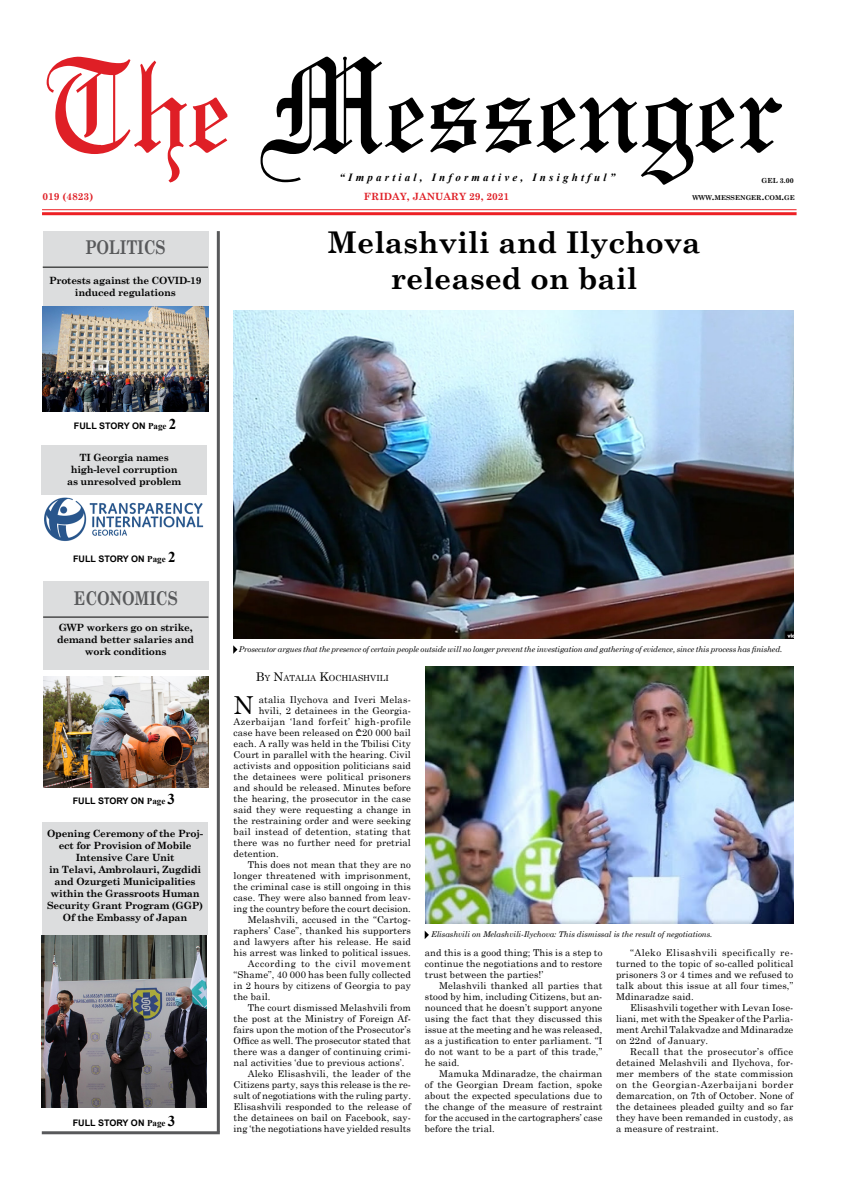
<style>
.page{position:relative;width:851px;height:1191px;background:#fff}
.page>*{position:absolute;margin:0;border:0;box-sizing:border-box;transform-origin:0 0}
.t1{font:700 30px/36px "Century Schoolbook";color:#000;text-align:center}
.t2{font:24.7px "Century Schoolbook";color:#000}
.t3{font:700 19px "Century Schoolbook";letter-spacing:-.01em;color:#58595b;scale:.8 1}
.t4{font:italic 700 11px "Times New Roman";letter-spacing:.29em;color:#000}
.t5{font:700 10px/12px "Century Schoolbook";letter-spacing:-.02em;color:#000;text-align:center}
.t6{font:700 10px "Century Schoolbook";color:#df1f26}
.t7{font:9.5px/11px "Century Schoolbook";letter-spacing:.01em;color:#000;text-align:justify}
.t8{font:9.5px "Century Schoolbook";letter-spacing:.045em;color:#000}
.t9{font:9.5px "Century Schoolbook";letter-spacing:.06em;color:#000}
.t10{font:700 9px "Arial";color:#000}
.t11{font:8.4px "Century Schoolbook";color:#000}
.t12{font:italic 8px "Century Schoolbook";letter-spacing:-.015em;color:#000}
.t13{font:700 7px "Century Schoolbook";color:#000}
.t14{font:700 6.7px "Century Schoolbook";color:#000}
.s1{font-size:9.5px}
.s2{font-family:"Times New Roman"}
.s3{font-family:"Times New Roman";font-size:15px}
.s4{font-size:12px}
.s5{font-family:"Sylfaen"}
</style>
<div class="page">
<svg style="left:260px;top:57px;width:522px;height:128px"></svg>
<svg style="left:47px;top:57px;width:180px;height:125px"></svg>
<hr style="left:42px;top:209px;width:754px;height:1px;background:#ed2024">
<hr style="left:42px;top:212px;width:754px;height:3px;background:#ed2024">
<img style="left:233px;top:310px;width:560px;height:328px">
<img style="left:425px;top:667px;width:368px;height:256px">
<div style="left:43px;top:231px;width:165px;height:89px;background:#dcddde"></div>
<hr style="left:43px;top:267px;width:165px;height:1px;background:#000">
<hr style="left:42px;top:1131px;width:178px;height:3px;background:#58595b">
<hr style="left:217px;top:231px;width:3px;height:901px;background:#58595b">
<div style="left:43px;top:581px;width:166px;height:89px;background:#dcddde"></div>
<hr style="left:43px;top:616px;width:165px;height:1px;background:#000">
<img style="left:43px;top:677px;width:166px;height:110px">
<img style="left:42px;top:306px;width:166px;height:105px">
<svg style="left:233px;top:645px;width:4px;height:9px"></svg>
<svg style="left:424px;top:930px;width:5px;height:9px"></svg>
<div style="left:42px;top:445px;width:165px;height:51px;background:#dcddde"></div>
<img style="left:44px;top:497px;width:160px;height:44px">
<div style="left:43px;top:822px;width:165px;height:113px;background:#dcddde"></div>
<img style="left:42px;top:935px;width:164px;height:172px">
<p class="t4" style="left:339px;top:169px;width:277px">“Impartial, Informative, Insightful”</p>
<p class="t13" style="left:761px;top:175px;width:34px">GEL 3.00</p>
<p class="t6" style="left:42px;top:189px;width:52px">019 (4823)</p>
<p class="t6" style="left:364px;top:189px;width:147px">FRIDAY, JANUARY 29, 2021</p>
<h1 class="t1" style="left:327px;top:223px;width:374px">Melashvili and Ilychova released on bail</h1>
<p class="t14" style="left:692px;top:192px;width:104px">WWW<span class="s1">.</span>MESSENGER<span class="s1">.</span>COM<span class="s1">.</span>GE</p>
<h3 class="t3" style="left:85px;top:232px;width:102px">POLITICS</h3>
<p class="t5" style="left:49px;top:274px;width:154px">Protests against the COVID-19 induced regulations</p>
<p class="t10" style="left:74px;top:420px;width:104px">FULL STORY ON <span class="s2">Page</span> <span class="s3">2</span></p>
<p class="t5" style="left:67px;top:450px;width:115px">TI Georgia names high-level corruption as unresolved problem</p>
<p class="t10" style="left:73px;top:553px;width:104px">FULL STORY ON <span class="s2">Page</span> <span class="s3">2</span></p>
<h3 class="t3" style="left:74px;top:583px;width:131px">ECONOMICS</h3>
<p class="t5" style="left:57px;top:621px;width:138px">GWP workers go on strike, demand better salaries and work conditions</p>
<p class="t10" style="left:73px;top:795px;width:104px">FULL STORY ON <span class="s2">Page</span> <span class="s3">3</span></p>
<p class="t5" style="left:47px;top:827px;width:157px">Opening Ceremony of the Proj&shy;ect for Provision of Mobile<br>Intensive Care Unit<br>in Telavi, Ambrolauri, Zugdidi and Ozurgeti Municipalities within the Grassroots Human<br>Security Grant Program (GGP)<br>Of the Embassy of Japan</p>
<p class="t10" style="left:73px;top:1116px;width:104px">FULL STORY ON <span class="s2">Page</span> <span class="s3">3</span></p>
<p class="t12" style="left:239px;top:643px;width:545px">Prosecutor argues that the presence of certain people outside will no longer prevent the investigation and gathering of evidence, since this process has finished.</p>
<p class="t11" style="left:256px;top:671px;width:135px"><span class="s4">B</span>Y <span class="s4">N</span>ATALIA <span class="s4">K</span>OCHIASHVILI</p>
<h2 class="t2" style="left:233px;top:684px;width:22px">N</h2>
<p class="t7" style="left:259px;top:693px;width:153px">atalia Ilychova and Iveri Melas-</p>
<p class="t7" style="left:259px;top:704px;width:154px">hvili, 2 detainees in the Georgia-</p>
<p class="t8" style="left:233px;top:714px;width:179px">Azerbaijan ‘land forfeit’ high-profile</p>
<p class="t7" style="left:233px;top:726px;width:179px">case have been released on <span class="s5">₾</span>20 000 bail</p>
<p class="t7" style="left:233px;top:737px;width:179px">each. A rally was held in the Tbilisi City</p>
<p class="t7" style="left:233px;top:748px;width:179px">Court in parallel with the hearing. Civil</p>
<p class="t7" style="left:233px;top:759px;width:179px">activists and opposition politicians said</p>
<p class="t7" style="left:233px;top:770px;width:179px">the detainees were political prisoners</p>
<p class="t7" style="left:233px;top:781px;width:179px">and should be released. Minutes before</p>
<p class="t7" style="left:233px;top:792px;width:179px">the hearing, the prosecutor in the case</p>
<p class="t7" style="left:233px;top:803px;width:179px">said they were requesting a change in</p>
<p class="t7" style="left:233px;top:814px;width:179px">the restraining order and were seeking</p>
<p class="t7" style="left:233px;top:825px;width:179px">bail instead of detention, stating that</p>
<p class="t7" style="left:233px;top:836px;width:179px">there was no further need for pretrial</p>
<p class="t7" style="left:233px;top:847px;width:47px">detention.</p>
<p class="t7" style="left:248px;top:858px;width:164px">This does not mean that they are no</p>
<p class="t7" style="left:233px;top:869px;width:179px">longer threatened with imprisonment,</p>
<p class="t7" style="left:233px;top:880px;width:179px">the criminal case is still ongoing in this</p>
<p class="t7" style="left:233px;top:891px;width:179px">case. They were also banned from leav-</p>
<p class="t7" style="left:233px;top:902px;width:179px">ing the country before the court decision.</p>
<p class="t7" style="left:248px;top:913px;width:164px">Melashvili, accused in the “Cartog-</p>
<p class="t7" style="left:233px;top:924px;width:179px">raphers’ Case”, thanked his supporters</p>
<p class="t7" style="left:233px;top:935px;width:179px">and lawyers after his release. He said</p>
<p class="t7" style="left:233px;top:946px;width:179px">his arrest was linked to political issues.</p>
<p class="t9" style="left:248px;top:956px;width:165px">According to the civil movement</p>
<p class="t7" style="left:233px;top:968px;width:179px">“Shame”, 40 000 has been fully collected</p>
<p class="t7" style="left:233px;top:979px;width:179px">in 2 hours by citizens of Georgia to pay</p>
<p class="t7" style="left:233px;top:990px;width:38px">the bail.</p>
<p class="t7" style="left:248px;top:1001px;width:165px">The court dismissed Melashvili from</p>
<p class="t7" style="left:233px;top:1012px;width:179px">the post at the Ministry of Foreign Af-</p>
<p class="t7" style="left:233px;top:1023px;width:179px">fairs upon the motion of the Prosecutor’s</p>
<p class="t7" style="left:233px;top:1034px;width:179px">Office as well. The prosecutor stated that</p>
<p class="t7" style="left:233px;top:1045px;width:179px">there was a danger of continuing crimi-</p>
<p class="t7" style="left:233px;top:1056px;width:172px">nal activities ‘due to previous actions’.</p>
<p class="t7" style="left:248px;top:1067px;width:165px">Aleko Elisashvili, the leader of the</p>
<p class="t7" style="left:233px;top:1078px;width:179px">Citizens party, says this release is the re-</p>
<p class="t7" style="left:233px;top:1089px;width:179px">sult of negotiations with the ruling party.</p>
<p class="t7" style="left:233px;top:1100px;width:179px">Elisashvili responded to the release of</p>
<p class="t7" style="left:233px;top:1111px;width:179px">the detainees on bail on Facebook, say-</p>
<p class="t7" style="left:233px;top:1122px;width:179px">ing ‘the negotiations have yielded results</p>
<p class="t12" style="left:431px;top:928px;width:283px">Elisashvili on Melashvili-Ilychova: This dismissal is the result of negotiations.</p>
<p class="t7" style="left:425px;top:946px;width:179px">and this is a good thing; This is a step to continue the negotiations and to restore trust between the parties!’</p>
<p class="t7" style="left:425px;top:979px;width:179px;text-indent:14px">Melashvili thanked all parties that stood by him, including Citizens, but an&shy;nounced that he doesn’t support anyone using the fact that they discussed this issue at the meeting and he was released, as a justification to enter parliament. “I do not want to be a part of this trade,” he said.</p>
<p class="t7" style="left:425px;top:1067px;width:179px;text-indent:14px">Mamuka Mdinaradze, the chairman of the Georgian Dream faction, spoke about the expected speculations due to the change of the measure of restraint for the accused in the cartographers’ case before the trial.</p>
<p class="t7" style="left:616px;top:946px;width:179px;text-indent:14px">“Aleko Elisashvili specifically re&shy;turned to the topic of so-called political prisoners 3 or 4 times and we refused to talk about this issue at all four times,” Mdinaradze said.</p>
<p class="t7" style="left:616px;top:1001px;width:179px;text-indent:14px">Elisashvili together with Levan Iose&shy;liani, met with the Speaker of the Parlia&shy;ment Archil Talakvadze and Mdinaradze on 22nd of January.</p>
<p class="t7" style="left:616px;top:1045px;width:179px;text-indent:14px">Recall that the prosecutor’s office detained Melashvili and Ilychova, for&shy;mer members of the state commission on the Georgian-Azerbaijani border demarcation, on 7th of October. None of the detainees pleaded guilty and so far they have been remanded in custody, as a measure of restraint.</p>
</div>
